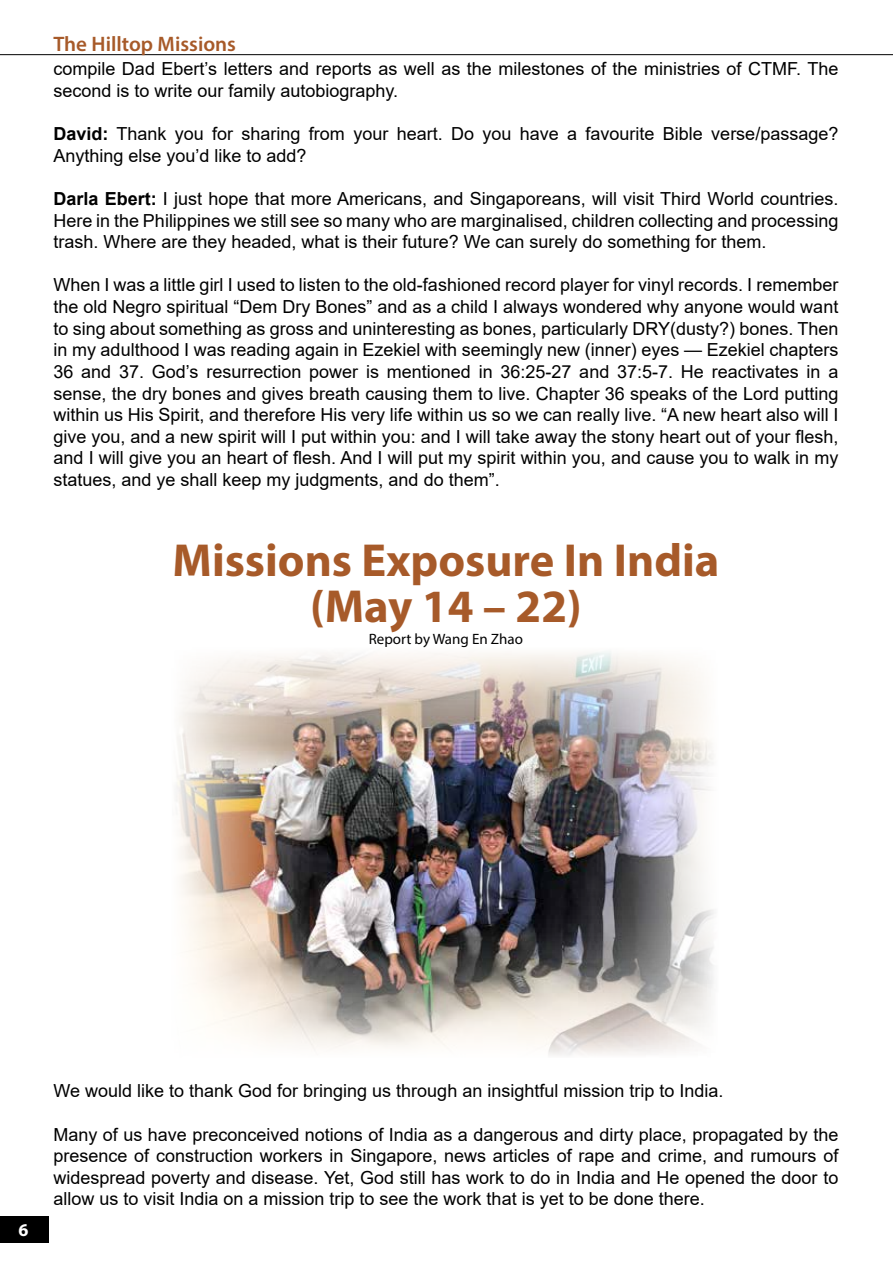
<style>
.page{position:relative;width:893px;height:1263px;background:#fff}
.page>*{position:absolute;margin:0;border:0;box-sizing:border-box;transform-origin:0 0}
.t1{font:700 46.5px/46.5px "Myriad Pro";color:#a75a29;text-align:center}
.t2{font:600 21px "Myriad Pro";color:#a75a29}
.t3{font:18px/21.6px "Arial";color:#000;text-align:justify}
.t4{font:700 18px "Myriad Pro";color:#fff}
.t5{font:15px "Myriad Pro";color:#000}
.s1{font-weight:700}
</style>
<div class="page">
<svg style="left:0;top:54px;width:893px;height:1px"></svg>
<div style="left:0;top:1216px;width:48px;height:26px;background:#000"></div>
<img style="left:176px;top:652px;width:538px;height:404px">
<p class="t2" style="left:53px;top:31px;width:184px">The Hilltop Missions</p>
<p class="t3" style="left:53px;top:58px;width:786px">compile Dad Ebert’s letters and reports as well as the milestones of the ministries of CTMF. The second is to write our family autobiography.</p>
<p class="t3" style="left:53px;top:123px;width:786px"><span class="s1">David:</span> Thank you for sharing from your heart. Do you have a favourite Bible verse/passage?<br>Anything else you’d like to add?</p>
<p class="t3" style="left:53px;top:188px;width:786px"><span class="s1">Darla Ebert:</span> I just hope that more Americans, and Singaporeans, will visit Third World countries.<br>Here in the Philippines we still see so many who are marginalised, children collecting and processing trash. Where are they headed, what is their future? We can surely do something for them.</p>
<p class="t3" style="left:53px;top:274px;width:786px">When I was a little girl I used to listen to the old-fashioned record player for vinyl records. I remember the old Negro spiritual “Dem Dry Bones” and as a child I always wondered why anyone would want to sing about something as gross and uninteresting as bones, particularly DRY(dusty?) bones. Then in my adulthood I was reading again in Ezekiel with seemingly new (inner) eyes — Ezekiel chapters 36 and 37. God’s resurrection power is mentioned in 36:25-27 and 37:5-7. He reactivates in a sense, the dry bones and gives breath causing them to live. Chapter 36 speaks of the Lord putting within us His Spirit, and therefore His very life within us so we can really live. “A new heart also will I give you, and a new spirit will I put within you: and I will take away the stony heart out of your flesh, and I will give you an heart of flesh. And I will put my spirit within you, and cause you to walk in my statues, and ye shall keep my judgments, and do them”.</p>
<h1 class="t1" style="left:172px;top:535px;width:549px">Missions Exposure In India (May 14 – 22)</h1>
<p class="t5" style="left:369px;top:629px;width:156px">Report by Wang En Zhao</p>
<p class="t4" style="left:18px;top:1218px;width:11px">6</p>
<p class="t3" style="left:53px;top:1080px;width:671px">We would like to thank God for bringing us through an insightful mission trip to India.</p>
<p class="t3" style="left:53px;top:1123px;width:786px">Many of us have preconceived notions of India as a dangerous and dirty place, propagated by the presence of construction workers in Singapore, news articles of rape and crime, and rumours of widespread poverty and disease. Yet, God still has work to do in India and He opened the door to allow us to visit India on a mission trip to see the work that is yet to be done there.</p>
</div>
